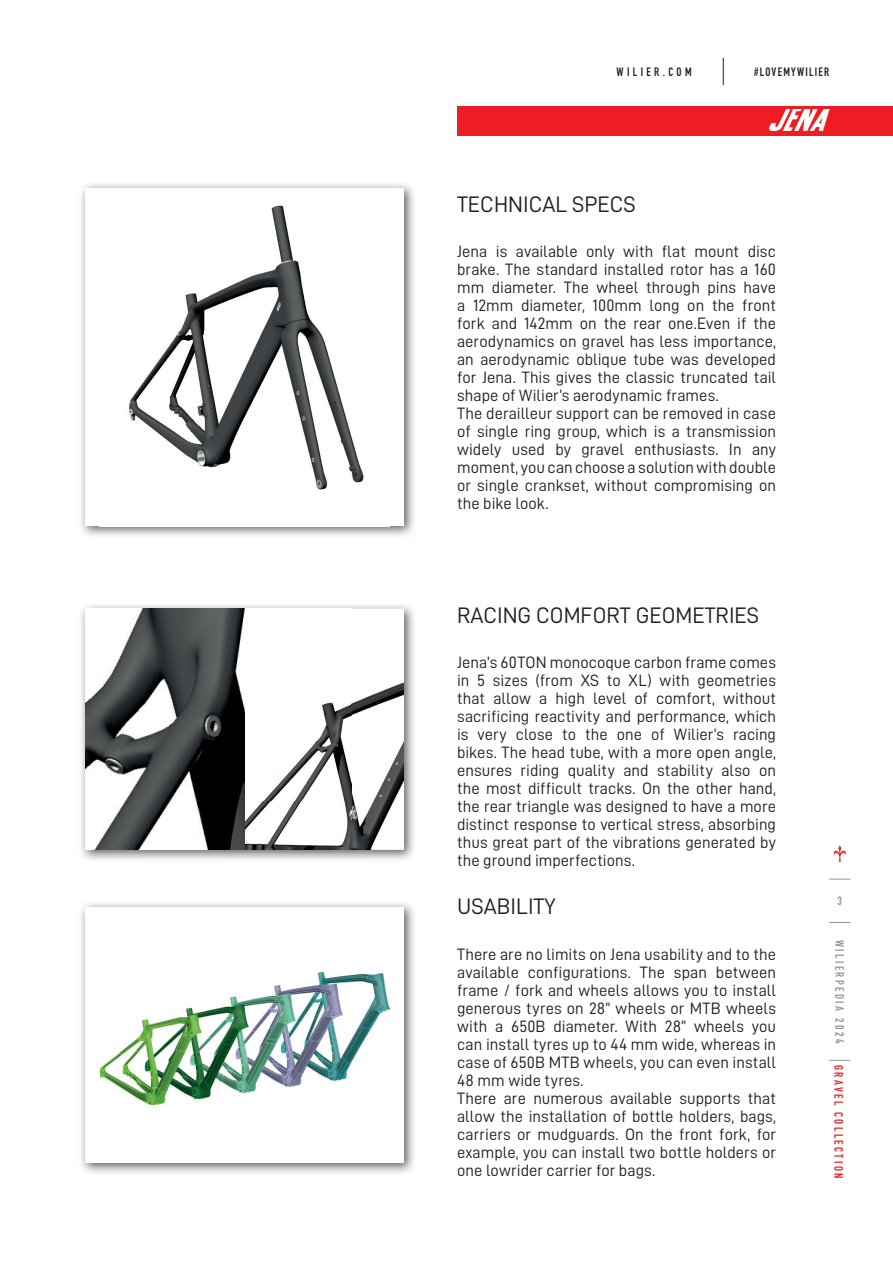
<style>
.page{position:relative;width:893px;height:1263px;background:#fff}
.page>*{position:absolute;margin:0;border:0;box-sizing:border-box;transform-origin:0 0}
.t1{font:22.5px "D DIN";color:#231f20}
.t2{font:16.5px/18px "D DIN";color:#231f20}
.t3{font:12px "DIN Engschrift Std";letter-spacing:.2em;color:#939598}
.t4{font:12px "DIN Engschrift Std";letter-spacing:.2em;color:#ee1d23}
.t5{font:12px "DIN Engschrift Std";letter-spacing:.105em;color:#231f20}
.t6{font:12px "DIN Engschrift Std";letter-spacing:.285em;color:#231f20}
</style>
<div class="page">
<img style="left:81px;top:903px;width:333px;height:270px">
<div style="left:85px;top:907px;width:319px;height:256px;background:#fff"></div>
<img style="left:81px;top:184px;width:333px;height:352px">
<div style="left:85px;top:188px;width:319px;height:338px;background:#fff"></div>
<img style="left:128px;top:205px;width:236px;height:285px">
<img style="left:100px;top:971px;width:289px;height:135px">
<div style="left:457px;top:106px;width:436px;height:30px;background:#ee1d23"></div>
<svg style="left:829px;top:1060px;width:21px;height:1px"></svg>
<svg style="left:829px;top:922px;width:21px;height:1px"></svg>
<svg style="left:829px;top:879px;width:21px;height:1px"></svg>
<svg style="left:833px;top:845px;width:13px;height:17px"></svg>
<svg style="left:723px;top:58px;width:1px;height:27px"></svg>
<img style="left:81px;top:605px;width:333px;height:255px">
<img style="left:244px;top:850px;width:160px;height:1px">
<img style="left:85px;top:609px;width:319px;height:241px">
<img style="left:769px;top:109px;width:61px;height:22px">
<p class="t6" style="left:617px;top:64px;width:77px">WILIER.COM</p>
<p class="t5" style="left:754px;top:64px;width:77px">#LOVEMYWILIER</p>
<h1 class="t1" style="left:457px;top:192px;width:180px">TECHNICAL SPECS</h1>
<p class="t2" style="left:457px;top:242px;width:320px">Jena is available only with flat mount disc brake. The standard installed rotor has a 160 mm diameter. The wheel through pins have a 12mm diameter, 100mm long on the front fork and 142mm on the rear one.Even if the aerodynamics on gravel has less importance, an aerodynamic oblique tube was developed for Jena. This gives the classic truncated tail shape of Wilier’s aerodynamic frames.<br>The derailleur support can be removed in case of single ring group, which is a transmission widely used by gravel enthusiasts. In any moment, you can choose a solution with double or single crankset, without compromising on the bike look.</p>
<h1 class="t1" style="left:457px;top:603px;width:304px">RACING COMFORT GEOMETRIES</h1>
<p class="t2" style="left:457px;top:653px;width:320px;text-align:justify">Jena’s 60TON monocoque carbon frame comes in 5 sizes (from XS to XL) with geometries that allow a high level of comfort, without sacrificing reactivity and performance, which is very close to the one of Wilier’s racing bikes. The head tube, with a more open angle, ensures riding quality and stability also on the most difficult tracks. On the other hand, the rear triangle was designed to have a more distinct response to vertical stress, absorbing thus great part of the vibrations generated by the ground imperfections.</p>
<h1 class="t1" style="left:457px;top:894px;width:100px">USABILITY</h1>
<p class="t2" style="left:457px;top:944px;width:320px">There are no limits on Jena usability and to the available configurations. The span between frame / fork and wheels allows you to install generous tyres on 28” wheels or MTB wheels with a 650B diameter. With 28” wheels you can install tyres up to 44 mm wide, whereas in case of 650B MTB wheels, you can even install 48 mm wide tyres.<br>There are numerous available supports that allow the installation of bottle holders, bags, carriers or mudguards. On the front fork, for example, you can install two bottle holders or one lowrider carrier for bags.</p>
<p class="t3" style="left:847px;top:940px;width:105px;rotate:90deg">WILIERPEDIA 2024</p>
<p class="t3" style="left:838px;top:894px;width:6px">3</p>
<p class="t4" style="left:846px;top:1065px;width:115px;rotate:90deg">GRAVEL COLLECTION</p>
</div>
